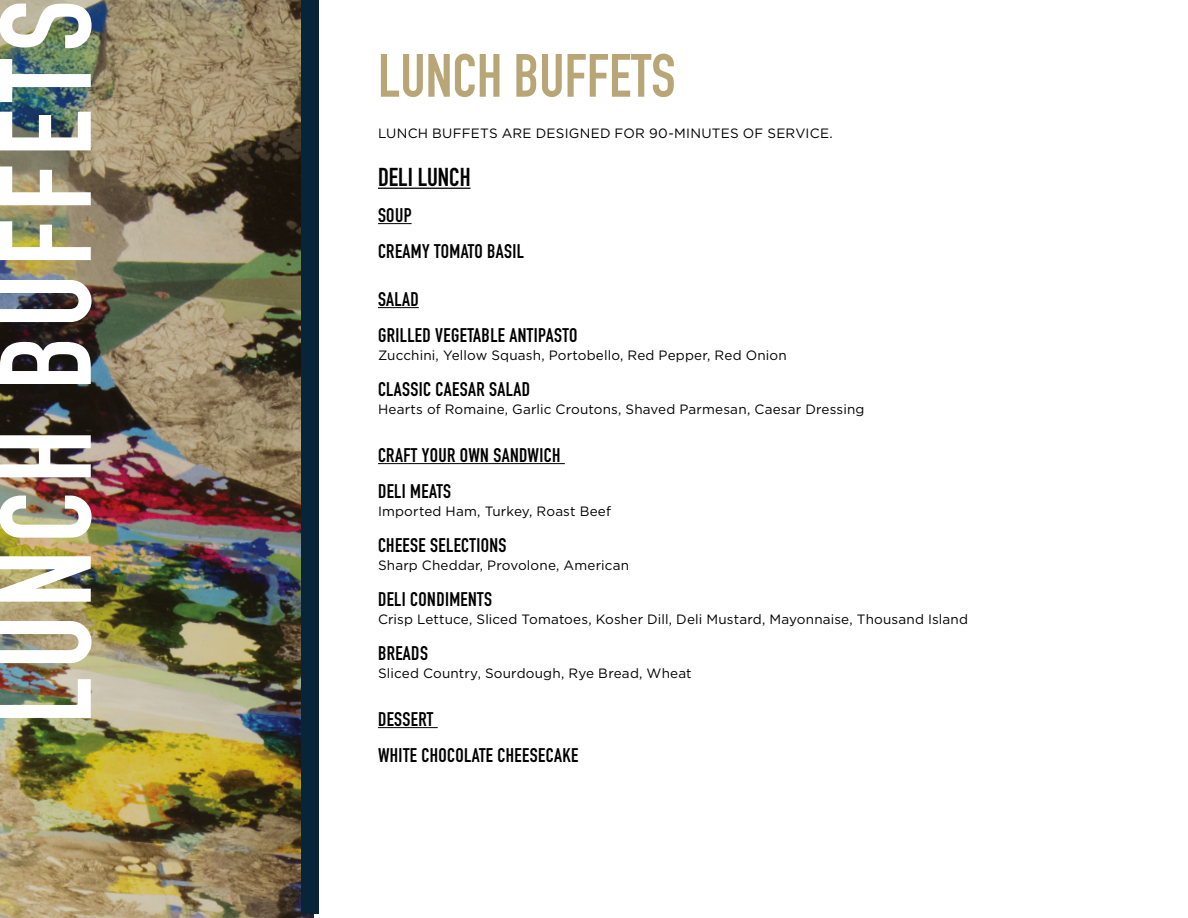
<style>
.page{position:relative;width:1188px;height:918px;background:#fff}
.page>*{position:absolute;margin:0;border:0;box-sizing:border-box;transform-origin:0 0}
.t1{font:700 127.5px "DIN Condensed";letter-spacing:.06em;color:#fff}
.t2{font:700 60px "DIN Condensed";color:#b9a677}
.t3{font:700 25.5px "DIN Condensed";color:#000}
.t4{font:700 19.5px "DIN Condensed";letter-spacing:.02em;color:#000}
.t5{font:13.5px "Gotham";letter-spacing:.015em;color:#000}
</style>
<div class="page">
<img style="left:0;top:0;width:314px;height:918px">
<div style="left:301px;top:0;width:18px;height:914px;background:#082438"></div>
<hr style="left:378px;top:188px;width:93px;height:1px;background:#000">
<hr style="left:378px;top:223px;width:34px;height:1px;background:#000">
<hr style="left:378px;top:307px;width:41px;height:1px;background:#000">
<hr style="left:378px;top:463px;width:187px;height:1px;background:#000">
<hr style="left:378px;top:727px;width:60px;height:1px;background:#000">
<p class="t1" style="left:-40px;top:724px;width:726px;rotate:-90deg">LUNCH BUFFETS</p>
<p class="t2" style="left:378px;top:35px;width:299px">LUNCH BUFFETS</p>
<p class="t5" style="left:378px;top:124px;width:456px">LUNCH BUFFETS ARE DESIGNED FOR 90-MINUTES OF SERVICE.</p>
<p class="t3" style="left:378px;top:160px;width:94px">DELI LUNCH</p>
<p class="t4" style="left:378px;top:202px;width:35px">SOUP</p>
<p class="t4" style="left:378px;top:238px;width:147px">CREAMY TOMATO BASIL</p>
<p class="t4" style="left:378px;top:286px;width:42px">SALAD</p>
<p class="t4" style="left:378px;top:322px;width:201px">GRILLED VEGETABLE ANTIPASTO</p>
<p class="t5" style="left:378px;top:346px;width:410px">Zucchini, Yellow Squash, Portobello, Red Pepper, Red Onion</p>
<p class="t4" style="left:378px;top:376px;width:154px">CLASSIC CAESAR SALAD</p>
<p class="t5" style="left:378px;top:400px;width:488px">Hearts of Romaine, Garlic Croutons, Shaved Parmesan, Caesar Dressing</p>
<p class="t4" style="left:378px;top:442px;width:184px">CRAFT YOUR OWN SANDWICH</p>
<p class="t4" style="left:378px;top:478px;width:75px">DELI MEATS</p>
<p class="t5" style="left:378px;top:502px;width:234px">Imported Ham, Turkey, Roast Beef</p>
<p class="t4" style="left:378px;top:532px;width:130px">CHEESE SELECTIONS</p>
<p class="t5" style="left:378px;top:556px;width:253px">Sharp Cheddar, Provolone, American</p>
<p class="t4" style="left:378px;top:586px;width:116px">DELI CONDIMENTS</p>
<p class="t5" style="left:378px;top:610px;width:592px">Crisp Lettuce, Sliced Tomatoes, Kosher Dill, Deli Mustard, Mayonnaise, Thousand Island</p>
<p class="t4" style="left:378px;top:640px;width:51px">BREADS</p>
<p class="t5" style="left:378px;top:664px;width:315px">Sliced Country, Sourdough, Rye Bread, Wheat</p>
<p class="t4" style="left:378px;top:706px;width:57px">DESSERT</p>
<p class="t4" style="left:378px;top:742px;width:202px">WHITE CHOCOLATE CHEESECAKE</p>
</div>
